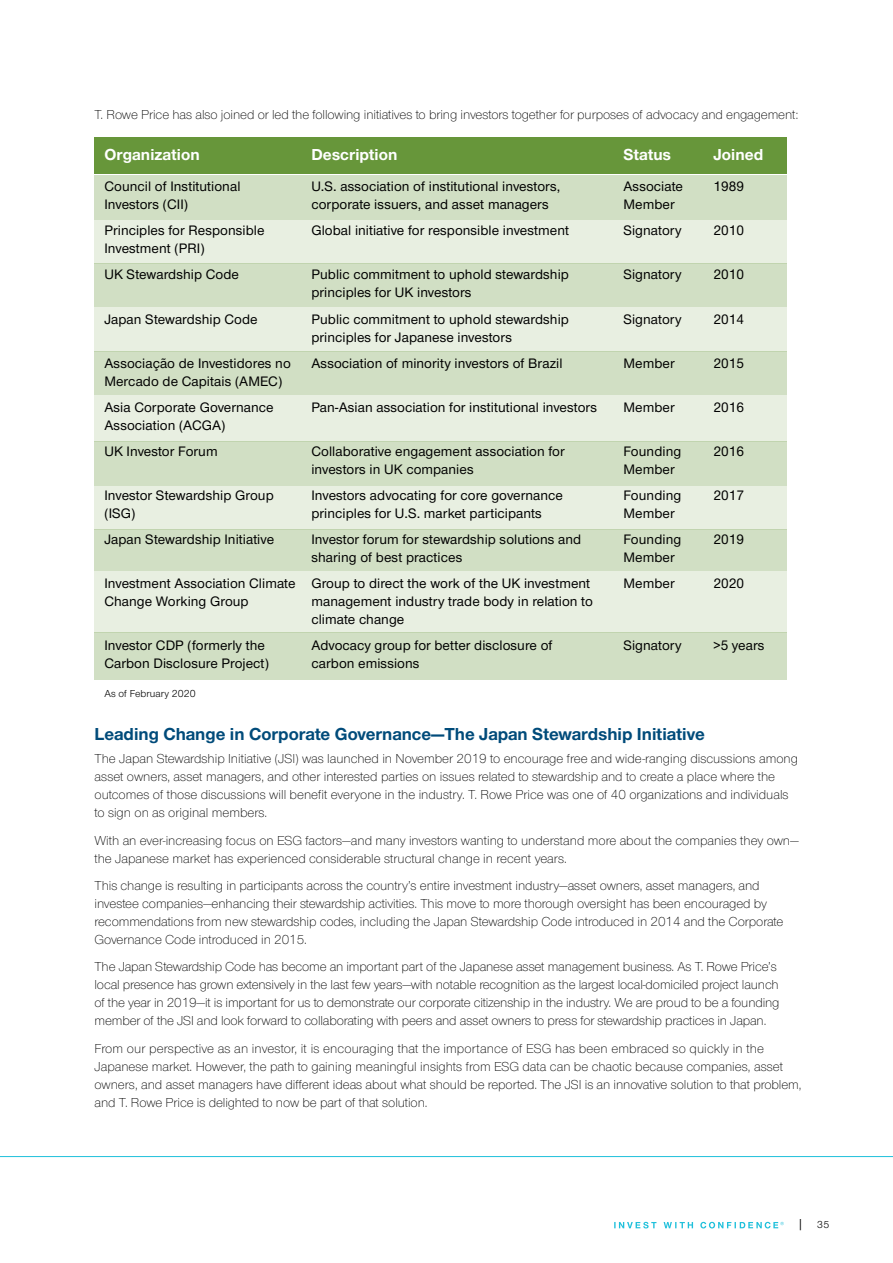
<style>
.page{position:relative;width:893px;height:1263px;background:#fff}
.page>*{position:absolute;margin:0;border:0;box-sizing:border-box;transform-origin:0 0}
.t1{font:700 18px "Nimbus Sans Novus";color:#004b7a}
.t2{font:700 16.5px "Nimbus Sans Novus";letter-spacing:.005em;color:#fff}
.t3{font:500 14.25px/26.1px "Nimbus Sans Novus";letter-spacing:.005em;color:#000}
.t4{font:300 13.5px/18px "Nimbus Sans Novus";letter-spacing:-.005em;color:#000}
.t5{font:10.5px "Nimbus Sans Novus";letter-spacing:.005em;color:#000}
.s1{font-size:13.5px}
</style>
<div class="page">
<svg style="left:614px;top:1222px;width:170px;height:6px"></svg>
<div style="left:94px;top:137px;width:693px;height:37px;background:#67963a"></div>
<div style="left:94px;top:175px;width:693px;height:45px;background:#d1dfc4"></div>
<div style="left:94px;top:263px;width:693px;height:44px;background:#d1dfc4"></div>
<div style="left:94px;top:351px;width:693px;height:44px;background:#d1dfc4"></div>
<div style="left:94px;top:632px;width:693px;height:48px;background:#d1dfc4"></div>
<div style="left:94px;top:441px;width:693px;height:45px;background:#d1dfc4"></div>
<div style="left:94px;top:529px;width:693px;height:42px;background:#d1dfc4"></div>
<div style="left:94px;top:220px;width:693px;height:43px;background:#e8efe1"></div>
<div style="left:94px;top:307px;width:693px;height:44px;background:#e8efe1"></div>
<div style="left:94px;top:395px;width:693px;height:46px;background:#e8efe1"></div>
<div style="left:94px;top:486px;width:693px;height:43px;background:#e8efe1"></div>
<div style="left:94px;top:571px;width:693px;height:61px;background:#e8efe1"></div>
<hr style="left:0;top:1156px;width:893px;height:1px;background:#1fc0db">
<p class="t4" style="left:94px;top:106px;width:705px">T. Rowe Price has also joined or led the following initiatives to bring investors together for purposes of advocacy and engagement:</p>
<p class="t2" style="left:104px;top:148px;width:97px">Organization</p>
<p class="t2" style="left:311px;top:148px;width:88px">Description</p>
<p class="t2" style="left:623px;top:148px;width:49px">Status</p>
<p class="t2" style="left:713px;top:148px;width:51px">Joined</p>
<p class="t3" style="left:104px;top:175px;width:138px">Council of Institutional</p>
<p class="t3" style="left:311px;top:175px;width:250px">U.S. association of institutional investors,</p>
<p class="t3" style="left:623px;top:175px;width:61px">Associate</p>
<p class="t3" style="left:713px;top:175px;width:32px">1989</p>
<p class="t3" style="left:104px;top:193px;width:85px">Investors (CII)</p>
<p class="t3" style="left:311px;top:193px;width:239px">corporate issuers, and asset managers</p>
<p class="t3" style="left:623px;top:193px;width:53px">Member</p>
<p class="t3" style="left:104px;top:219px;width:162px">Principles for Responsible</p>
<p class="t3" style="left:311px;top:219px;width:259px">Global initiative for responsible investment</p>
<p class="t3" style="left:623px;top:219px;width:60px">Signatory</p>
<p class="t3" style="left:713px;top:219px;width:32px">2010</p>
<p class="t3" style="left:104px;top:237px;width:136px">Investment (PRI)<br>UK Stewardship Code</p>
<p class="t3" style="left:311px;top:263px;width:259px">Public commitment to uphold stewardship</p>
<p class="t3" style="left:623px;top:263px;width:60px">Signatory</p>
<p class="t3" style="left:713px;top:263px;width:32px">2010</p>
<p class="t3" style="left:311px;top:281px;width:162px">principles for UK investors</p>
<p class="t3" style="left:104px;top:307px;width:155px">Japan Stewardship Code</p>
<p class="t3" style="left:311px;top:307px;width:259px">Public commitment to uphold stewardship</p>
<p class="t3" style="left:623px;top:307px;width:60px">Signatory</p>
<p class="t3" style="left:713px;top:307px;width:32px">2014</p>
<p class="t3" style="left:311px;top:325px;width:202px">principles for Japanese investors</p>
<p class="t3" style="left:104px;top:351px;width:188px">Associação de Investidores no</p>
<p class="t3" style="left:311px;top:351px;width:253px">Association of minority investors of Brazil</p>
<p class="t3" style="left:623px;top:351px;width:53px">Member</p>
<p class="t3" style="left:713px;top:351px;width:32px">2015</p>
<p class="t3" style="left:104px;top:369px;width:179px">Mercado de Capitais (AMEC)<br>Asia Corporate Governance</p>
<p class="t3" style="left:311px;top:395px;width:287px">Pan-Asian association for institutional investors</p>
<p class="t3" style="left:623px;top:395px;width:53px">Member</p>
<p class="t3" style="left:713px;top:395px;width:32px">2016</p>
<p class="t3" style="left:104px;top:413px;width:122px">Association (ACGA)<br>UK Investor Forum</p>
<p class="t3" style="left:311px;top:439px;width:255px">Collaborative engagement association for</p>
<p class="t3" style="left:623px;top:439px;width:59px">Founding</p>
<p class="t3" style="left:713px;top:439px;width:32px">2016</p>
<p class="t3" style="left:311px;top:457px;width:164px">investors in UK companies</p>
<p class="t3" style="left:623px;top:457px;width:53px">Member</p>
<p class="t3" style="left:104px;top:483px;width:171px">Investor Stewardship Group</p>
<p class="t3" style="left:311px;top:483px;width:253px">Investors advocating for core governance</p>
<p class="t3" style="left:623px;top:483px;width:59px">Founding</p>
<p class="t3" style="left:713px;top:483px;width:32px">2017</p>
<p class="t3" style="left:104px;top:501px;width:32px">(ISG)</p>
<p class="t3" style="left:311px;top:501px;width:232px">principles for U.S. market participants</p>
<p class="t3" style="left:623px;top:501px;width:53px">Member</p>
<p class="t3" style="left:104px;top:528px;width:171px">Japan Stewardship Initiative</p>
<p class="t3" style="left:311px;top:528px;width:271px">Investor forum for stewardship solutions and</p>
<p class="t3" style="left:623px;top:528px;width:59px">Founding</p>
<p class="t3" style="left:713px;top:528px;width:32px">2019</p>
<p class="t3" style="left:311px;top:546px;width:152px">sharing of best practices</p>
<p class="t3" style="left:623px;top:546px;width:53px">Member</p>
<p class="t3" style="left:104px;top:572px;width:487px">Investment Association Climate Group to direct the work of the UK investment</p>
<p class="t3" style="left:623px;top:572px;width:53px">Member</p>
<p class="t3" style="left:713px;top:572px;width:32px">2020</p>
<p class="t3" style="left:104px;top:590px;width:146px">Change Working Group</p>
<p class="t3" style="left:311px;top:594px;width:283px;line-height:18px">management industry trade body in relation to climate change</p>
<p class="t3" style="left:104px;top:634px;width:162px">Investor CDP (formerly the</p>
<p class="t3" style="left:311px;top:634px;width:243px">Advocacy group for better disclosure of</p>
<p class="t3" style="left:623px;top:634px;width:60px">Signatory</p>
<p class="t3" style="left:713px;top:634px;width:53px">&gt;5 years</p>
<p class="t3" style="left:104px;top:652px;width:166px">Carbon Disclosure Project)</p>
<p class="t3" style="left:311px;top:652px;width:110px">carbon emissions</p>
<p class="t5" style="left:104px;top:690px;width:93px">As of February 2020</p>
<h1 class="t1" style="left:94px;top:727px;width:612px">Leading Change in Corporate Governance—The Japan Stewardship Initiative</h1>
<p class="t4" style="left:94px;top:750px;width:705px">The Japan Stewardship Initiative (JSI) was launched in November 2019 to encourage free and wide-ranging discussions among asset owners, asset managers, and other interested parties on issues related to stewardship and to create a place where the outcomes of those discussions will benefit everyone in the industry. T. Rowe Price was one of 40 organizations and individuals to sign on as original members.</p>
<p class="t4" style="left:94px;top:832px;width:706px">With an ever-increasing focus on ESG factors—and many investors wanting to understand more about the companies they own— the Japanese market has experienced considerable structural change in recent years.</p>
<p class="t4" style="left:94px;top:877px;width:690px">This change is resulting in participants across the country’s entire investment industry―asset owners, asset managers, and investee companies―enhancing their stewardship activities. This move to more thorough oversight has been encouraged by recommendations from new stewardship codes, including the Japan Stewardship Code introduced in 2014 and the Corporate Governance Code introduced in 2015.</p>
<p class="t4" style="left:94px;top:958px;width:686px">The Japan Stewardship Code has become an important part of the Japanese asset management business. As T. Rowe Price’s local presence has grown extensively in the last few years―with notable recognition as the largest local-domiciled project launch of the year in 2019―it is important for us to demonstrate our corporate citizenship in the industry. We are proud to be a founding member of the JSI and look forward to collaborating with peers and asset owners to press for stewardship practices in Japan.</p>
<p class="t4" style="left:94px;top:1040px;width:709px">From our perspective as an investor, it is encouraging that the importance of ESG has been embraced so quickly in the Japanese market. However, the path to gaining meaningful insights from ESG data can be chaotic because companies, asset owners, and asset managers have different ideas about what should be reported. The JSI is an innovative solution to that problem, and T. Rowe Price is delighted to now be part of that solution.</p>
<p class="t5" style="left:797px;top:1221px;width:34px"><span class="s1">|</span> 35</p>
</div>
